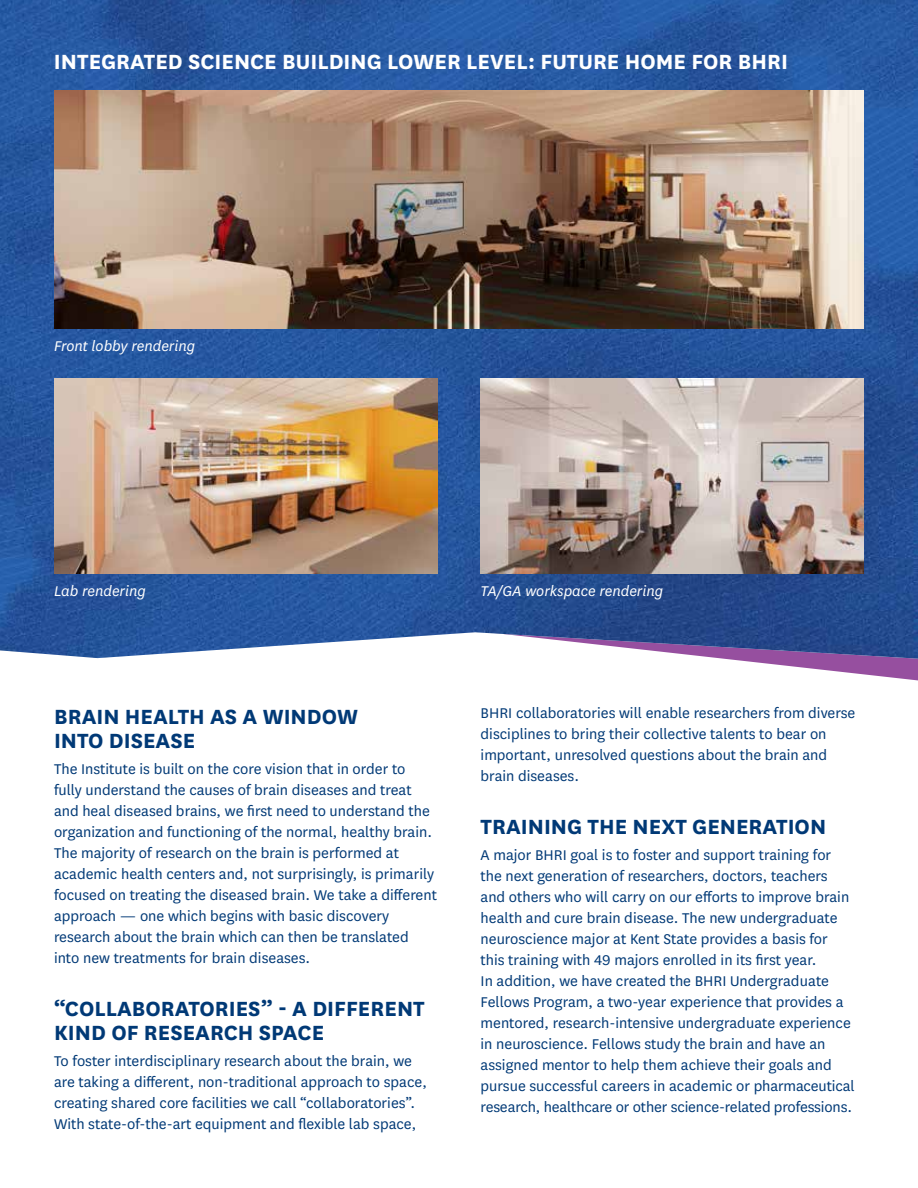
<style>
.page{position:relative;width:918px;height:1188px;background:#fff}
.page>*{position:absolute;margin:0;border:0;box-sizing:border-box;transform-origin:0 0}
.t1{font:700 24px/24px "National";color:#003976}
.t2{font:700 24px "National";color:#fff}
.t3{font:16.5px/21px "National";color:#003976}
.t4{font:italic 16.5px "National";color:#fff}
</style>
<div class="page">
<svg style="left:727px;top:659px;width:191px;height:21px"></svg>
<img style="left:0;top:0;width:918px;height:659px">
<img style="left:54px;top:91px;width:810px;height:237px">
<img style="left:54px;top:379px;width:383px;height:195px">
<img style="left:481px;top:379px;width:383px;height:195px">
<h2 class="t2" style="left:54px;top:45px;width:736px">INTEGRATED SCIENCE BUILDING LOWER LEVEL: FUTURE HOME FOR BHRI</h2>
<p class="t4" style="left:54px;top:336px;width:142px">Front lobby rendering</p>
<p class="t4" style="left:54px;top:580px;width:93px">Lab rendering</p>
<p class="t4" style="left:481px;top:580px;width:184px">TA/GA workspace rendering</p>
<h2 class="t1" style="left:54px;top:703px;width:306px">BRAIN HEALTH AS A WINDOW<br>INTO DISEASE</h2>
<p class="t3" style="left:54px;top:758px;width:384px">The Institute is built on the core vision that in order to fully understand the causes of brain diseases and treat and heal diseased brains, we frst need to understand the organization and functioning of the normal, healthy brain.<br>The majority of research on the brain is performed at academic health centers and, not surprisingly, is primarily focused on treating the diseased brain. We take a diferent approach — one which begins with basic discovery research about the brain which can then be translated into new treatments for brain diseases.</p>
<h2 class="t1" style="left:54px;top:995px;width:372px">“COLLABORATORIES” - A DIFFERENT<br>KIND OF RESEARCH SPACE</h2>
<p class="t3" style="left:54px;top:1050px;width:375px">To foster interdisciplinary research about the brain, we are taking a diferent, non-traditional approach to space, creating shared core facilities we call “collaboratories”.<br>With state-of-the-art equipment and fexible lab space,</p>
<p class="t3" style="left:481px;top:702px;width:376px">BHRI collaboratories will enable researchers from diverse disciplines to bring their collective talents to bear on important, unresolved questions about the brain and brain diseases.</p>
<h2 class="t1" style="left:481px;top:813px;width:347px">TRAINING THE NEXT GENERATION</h2>
<p class="t3" style="left:481px;top:844px;width:375px">A major BHRI goal is to foster and support training for the next generation of researchers, doctors, teachers and others who will carry on our eforts to improve brain health and cure brain disease. The new undergraduate neuroscience major at Kent State provides a basis for this training with 49 majors enrolled in its frst year.<br>In addition, we have created the BHRI Undergraduate Fellows Program, a two-year experience that provides a mentored, research-intensive undergraduate experience in neuroscience. Fellows study the brain and have an assigned mentor to help them achieve their goals and pursue successful careers in academic or pharmaceutical research, healthcare or other science-related professions.</p>
</div>
